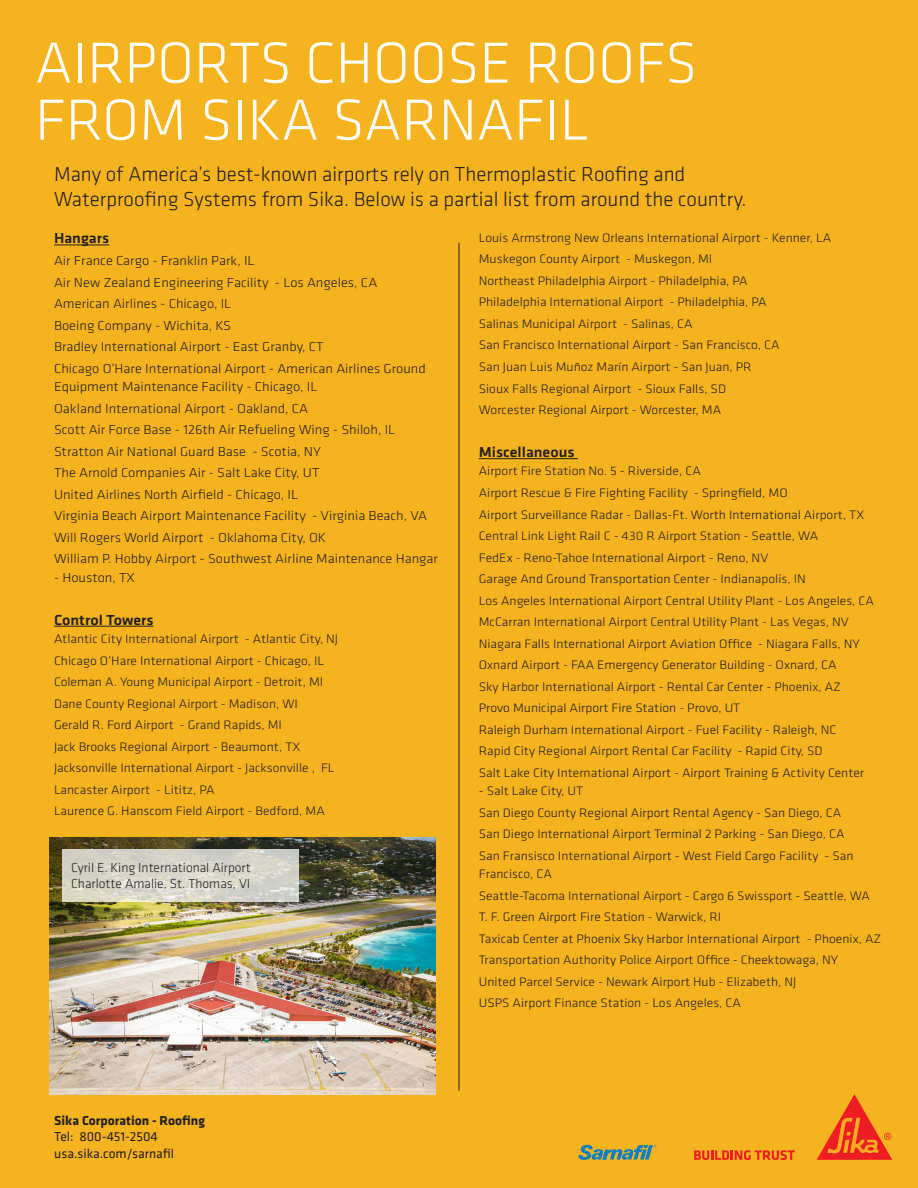
<style>
.page{position:relative;width:918px;height:1188px;background:#f5b320}
.page>*{position:absolute;margin:0;border:0;box-sizing:border-box;transform-origin:0 0}
.t1{font:300 60px/57px "Klavika";color:#fff}
.t2{font:300 21px "Klavika";color:#231f20}
.t3{font:500 15px "Klavika";color:#231f20;scale:1.07 1}
.t4{font:300 13.5px/18.3px "Klavika";color:#231f20;scale:1.07 1}
.t5{font:300 13.5px "Klavika";color:#231f20}
.t6{font:13.5px "Klavika";color:#231f20}
.t7{font:700 13.5px "Klavika";color:#231f20}
.t8{font:300 12.75px/18.3px "Klavika";color:#231f20;scale:1.07 1}
</style>
<div class="page">
<hr style="left:459px;top:243px;width:1px;height:847px;background:#231f20">
<hr style="left:54px;top:245px;width:55px;height:1px;background:#231f20">
<hr style="left:54px;top:626px;width:100px;height:1px;background:#231f20">
<hr style="left:479px;top:458px;width:99px;height:1px;background:#231f20">
<img style="left:50px;top:837px;width:386px;height:258px">
<svg style="left:62px;top:850px;width:237px;height:52px;background:#d7d5c9"></svg>
<svg style="left:578px;top:1094px;width:314px;height:66px"></svg>
<p class="t1" style="left:35px;top:34px;width:664px">AIRPORTS CHOOSE ROOFS<br>FROM SIKA SARNAFIL</p>
<p class="t2" style="left:54px;top:161px;width:633px">Many of America’s best-known airports rely on Thermoplastic Roofing and</p>
<p class="t2" style="left:54px;top:186px;width:694px">Waterproofing Systems from Sika. Below is a partial list from around the country.</p>
<p class="t3" style="left:54px;top:228px;width:53px">Hangars</p>
<p class="t4" style="left:54px;top:251px;width:189px">Air France Cargo - Franklin Park, IL</p>
<p class="t4" style="left:54px;top:273px;width:304px">Air New Zealand Engineering Facility - Los Angeles, CA</p>
<p class="t4" style="left:54px;top:294px;width:167px">American Airlines - Chicago, IL</p>
<p class="t4" style="left:54px;top:316px;width:167px">Boeing Company - Wichita, KS</p>
<p class="t4" style="left:54px;top:337px;width:254px">Bradley International Airport - East Granby, CT</p>
<p class="t4" style="left:54px;top:359px;width:349px">Chicago O’Hare International Airport - American Airlines Ground<br>Equipment Maintenance Facility - Chicago, IL</p>
<p class="t4" style="left:54px;top:399px;width:239px">Oakland International Airport - Oakland, CA</p>
<p class="t4" style="left:54px;top:420px;width:321px">Scott Air Force Base - 126th Air Refueling Wing - Shiloh, IL</p>
<p class="t4" style="left:54px;top:442px;width:251px">Stratton Air National Guard Base - Scotia, NY</p>
<p class="t4" style="left:54px;top:463px;width:250px">The Arnold Companies Air - Salt Lake City, UT</p>
<p class="t4" style="left:54px;top:485px;width:230px">United Airlines North Airfield - Chicago, IL</p>
<p class="t4" style="left:54px;top:506px;width:350px">Virginia Beach Airport Maintenance Facility - Virginia Beach, VA</p>
<p class="t4" style="left:54px;top:528px;width:256px">Will Rogers World Airport - Oklahoma City, OK</p>
<p class="t4" style="left:54px;top:550px;width:360px">William P. Hobby Airport - Southwest Airline Maintenance Hangar</p>
<p class="t4" style="left:54px;top:568px;width:77px">- Houston, TX</p>
<p class="t3" style="left:54px;top:610px;width:95px">Control Towers</p>
<p class="t8" style="left:54px;top:629px;width:267px">Atlantic City International Airport - Atlantic City, NJ</p>
<p class="t8" style="left:54px;top:651px;width:254px">Chicago O’Hare International Airport - Chicago, IL</p>
<p class="t8" style="left:54px;top:673px;width:253px">Coleman A. Young Municipal Airport - Detroit, MI</p>
<p class="t8" style="left:54px;top:694px;width:230px">Dane County Regional Airport - Madison, WI</p>
<p class="t8" style="left:54px;top:716px;width:215px">Gerald R. Ford Airport - Grand Rapids, MI</p>
<p class="t8" style="left:54px;top:737px;width:232px">Jack Brooks Regional Airport - Beaumont, TX</p>
<p class="t8" style="left:54px;top:759px;width:264px">Jacksonville International Airport - Jacksonville , FL</p>
<p class="t8" style="left:54px;top:780px;width:152px">Lancaster Airport - Lititz, PA</p>
<p class="t8" style="left:54px;top:802px;width:255px">Laurence G. Hanscom Field Airport - Bedford, MA</p>
<p class="t5" style="left:71px;top:859px;width:181px">Cyril E. King International Airport</p>
<p class="t5" style="left:71px;top:876px;width:181px">Charlotte Amalie, St. Thomas, VI</p>
<p class="t8" style="left:479px;top:228px;width:331px">Louis Armstrong New Orleans International Airport - Kenner, LA</p>
<p class="t8" style="left:479px;top:250px;width:220px">Muskegon County Airport - Muskegon, MI</p>
<p class="t8" style="left:479px;top:271px;width:253px">Northeast Philadelphia Airport - Philadelphia, PA</p>
<p class="t8" style="left:479px;top:293px;width:270px">Philadelphia International Airport - Philadelphia, PA</p>
<p class="t8" style="left:479px;top:314px;width:201px">Salinas Municipal Airport - Salinas, CA</p>
<p class="t8" style="left:479px;top:336px;width:283px">San Francisco International Airport - San Francisco, CA</p>
<p class="t8" style="left:479px;top:357px;width:257px">San Juan Luis Muñoz Marín Airport - San Juan, PR</p>
<p class="t8" style="left:479px;top:379px;width:233px">Sioux Falls Regional Airport - Sioux Falls, SD</p>
<p class="t8" style="left:479px;top:401px;width:228px">Worcester Regional Airport - Worcester, MA</p>
<p class="t3" style="left:479px;top:442px;width:91px">Miscellaneous</p>
<p class="t8" style="left:479px;top:462px;width:209px">Airport Fire Station No. 5 - Riverside, CA</p>
<p class="t8" style="left:479px;top:483px;width:290px">Airport Rescue &amp; Fire Fighting Facility - Springfield, MO</p>
<p class="t8" style="left:479px;top:505px;width:362px">Airport Surveillance Radar - Dallas-Ft. Worth International Airport, TX</p>
<p class="t8" style="left:479px;top:527px;width:319px">Central Link Light Rail C - 430 R Airport Station - Seattle, WA</p>
<p class="t8" style="left:479px;top:548px;width:272px">FedEx - Reno-Tahoe International Airport - Reno, NV</p>
<p class="t8" style="left:479px;top:570px;width:307px">Garage And Ground Transportation Center - Indianapolis, IN</p>
<p class="t8" style="left:479px;top:591px;width:371px">Los Angeles International Airport Central Utility Plant - Los Angeles, CA</p>
<p class="t8" style="left:479px;top:613px;width:347px">McCarran International Airport Central Utility Plant - Las Vegas, NV</p>
<p class="t8" style="left:479px;top:634px;width:358px">Niagara Falls International Airport Aviation Office - Niagara Falls, NY</p>
<p class="t8" style="left:479px;top:656px;width:336px">Oxnard Airport - FAA Emergency Generator Building - Oxnard, CA</p>
<p class="t8" style="left:479px;top:677px;width:340px">Sky Harbor International Airport - Rental Car Center - Phoenix, AZ</p>
<p class="t8" style="left:479px;top:699px;width:246px">Provo Municipal Airport Fire Station - Provo, UT</p>
<p class="t8" style="left:479px;top:720px;width:336px">Raleigh Durham International Airport - Fuel Facility - Raleigh, NC</p>
<p class="t8" style="left:479px;top:742px;width:323px">Rapid City Regional Airport Rental Car Facility - Rapid City, SD</p>
<p class="t8" style="left:479px;top:764px;width:362px">Salt Lake City International Airport - Airport Training &amp; Activity Center</p>
<p class="t8" style="left:479px;top:782px;width:99px">- Salt Lake City, UT</p>
<p class="t8" style="left:479px;top:803px;width:340px">San Diego County Regional Airport Rental Agency - San Diego, CA</p>
<p class="t8" style="left:479px;top:825px;width:343px">San Diego International Airport Terminal 2 Parking - San Diego, CA</p>
<p class="t8" style="left:479px;top:846px;width:352px">San Fransisco International Airport - West Field Cargo Facility - San<br>Francisco, CA</p>
<p class="t8" style="left:479px;top:886px;width:367px">Seattle-Tacoma International Airport - Cargo 6 Swissport - Seattle, WA</p>
<p class="t8" style="left:479px;top:908px;width:228px">T. F. Green Airport Fire Station - Warwick, RI</p>
<p class="t8" style="left:479px;top:929px;width:378px">Taxicab Center at Phoenix Sky Harbor International Airport - Phoenix, AZ</p>
<p class="t8" style="left:479px;top:951px;width:337px">Transportation Authority Police Airport Office - Cheektowaga, NY</p>
<p class="t8" style="left:479px;top:972px;width:298px">United Parcel Service - Newark Airport Hub - Elizabeth, NJ</p>
<p class="t8" style="left:479px;top:994px;width:247px">USPS Airport Finance Station - Los Angeles, CA</p>
<p class="t7" style="left:54px;top:1111px;width:152px">Sika Corporation - Roofing</p>
<p class="t6" style="left:54px;top:1128px;width:105px">Tel: 800-451-2504</p>
<p class="t6" style="left:54px;top:1144px;width:121px">usa.sika.com/sarnafil</p>
</div>
